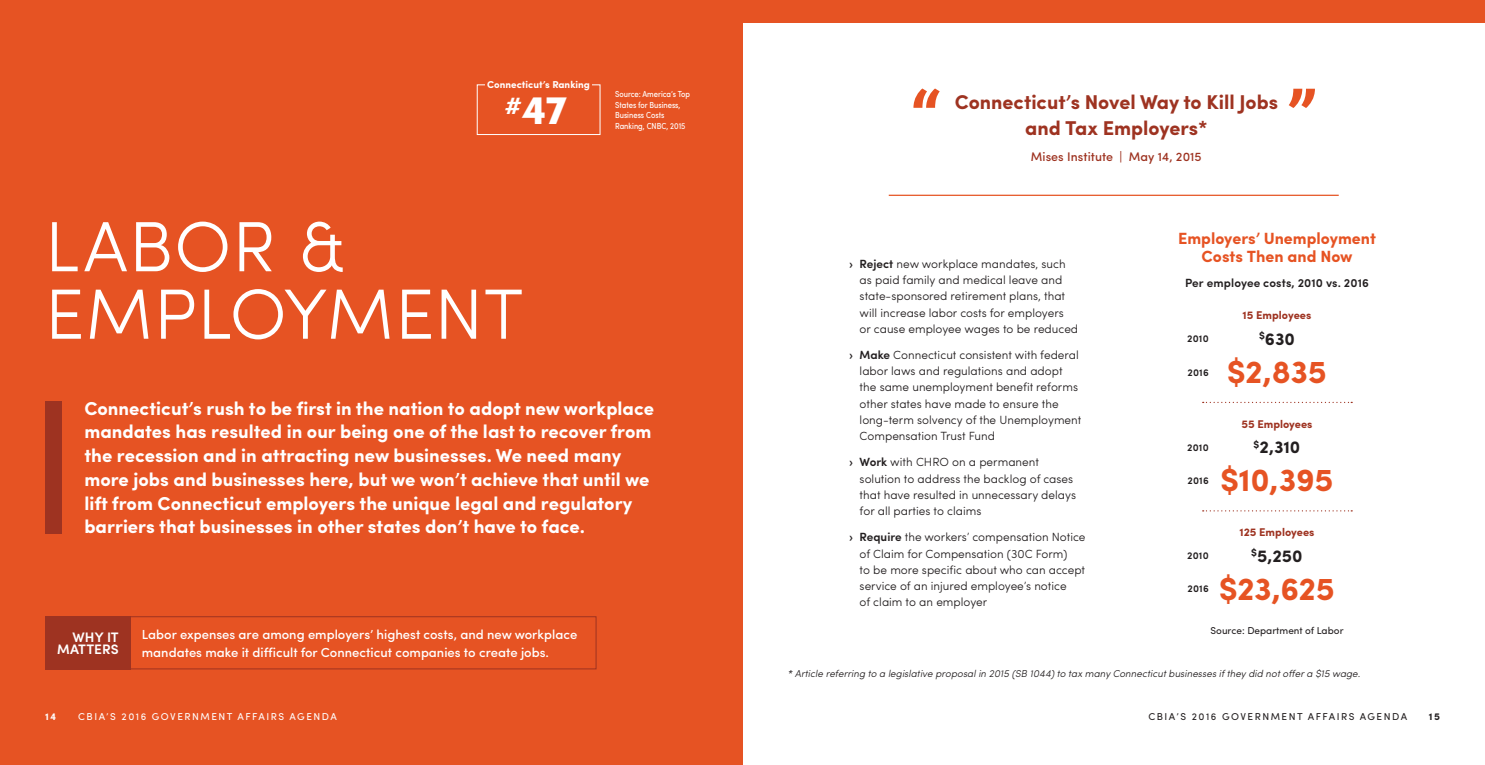
<style>
.page{position:relative;width:1485px;height:765px;background:#fff}
.page>*{position:absolute;margin:0;border:0;box-sizing:border-box;transform-origin:0 0}
.t1{font:900 72.38px "Sofia Pro";color:#e65323}
.t2{font:300 71.25px/67.5px "Sofia Pro";letter-spacing:.01em;color:#fff}
.t3{font:900 40.5px "Sofia Pro";color:#fff}
.t4{font:700 32px "Sofia Pro";letter-spacing:-.01em;color:#e65323}
.t5{font:700 20px/26.2px "Sofia Pro";color:#9e3321;text-align:center}
.t6{font:700 18.75px/23.8px "Sofia Pro";color:#fff}
.t7{font:700 17.38px "Sofia Pro";letter-spacing:-.005em;color:#231f20}
.t8{font:700 16.25px/18.8px "Sofia Pro";color:#e65323;text-align:center}
.t9{font:600 13.75px/12.5px "Sofia Pro";letter-spacing:.005em;color:#fff;text-align:right}
.t10{font:500 13.12px/18.1px "Sofia Pro";color:#fff}
.t11{font:500 12.5px "Sofia Pro";letter-spacing:.005em;color:#9e3321}
.t12{font:300 11.88px/16.2px "Sofia Pro";color:#231f20}
.t13{font:600 11.88px "Sofia Pro";letter-spacing:.01em;color:#231f20}
.t14{font:700 11.25px "Sofia Pro";color:#9e3321}
.t15{font:italic 300 10px "Sofia Pro";color:#231f20}
.t16{font:10px "Sofia Pro";letter-spacing:.15em;color:#fff}
.t17{font:10px "Sofia Pro";letter-spacing:.135em;color:#231f20}
.t18{font:600 10px "Sofia Pro";letter-spacing:.015em;color:#231f20}
.t19{font:10px "Sofia Pro";color:#231f20}
.t20{font:700 10px "Sofia Pro";color:#fff}
.t21{font:700 10px "Sofia Pro";color:#231f20}
.t22{font:condensed 8.75px/10.9px "Sofia Pro";color:#fff}
.s1{font-weight:700}
.s2{font-weight:600}
</style>
<div class="page">
<div style="left:0;top:0;width:742px;height:765px;background:#e65323"></div>
<div style="left:741px;top:0;width:744px;height:22px;background:#e65323"></div>
<div style="left:45px;top:401px;width:17px;height:132px;background:#9e3321"></div>
<div style="left:477px;top:84px;width:124px;height:51px;border:1px solid #fff"></div>
<div style="left:485px;top:81px;width:107px;height:8px;background:#e65323"></div>
<hr style="left:889px;top:195px;width:450px;height:1px;background:#e65323">
<div style="left:130px;top:616px;width:467px;height:53px;border:1px solid #9e3321"></div>
<div style="left:45px;top:616px;width:85px;height:53px;background:#9e3321"></div>
<svg style="left:1203px;top:402px;width:149px;height:1px"></svg>
<svg style="left:1203px;top:510px;width:149px;height:2px"></svg>
<p class="t20" style="left:487px;top:77px;width:104px">Connecticut’s Ranking</p>
<h3 class="t3" style="left:504px;top:78px;width:64px"><sup>#</sup>47</h3>
<p class="t22" style="left:615px;top:88px;width:77px">Source: America’s Top<br>States for Business,<br>Business Costs<br>Ranking, CNBC, 2015</p>
<h2 class="t2" style="left:45px;top:208px;width:480px">LABOR &amp;<br>EMPLOYMENT</h2>
<p class="t6" style="left:84px;top:395px;width:571px">Connecticut’s rush to be first in the nation to adopt new workplace mandates has resulted in our being one of the last to recover from the recession and in attracting new businesses. We need many more jobs and businesses here, but we won’t achieve that until we lift from Connecticut employers the unique legal and regulatory barriers that businesses in other states don’t have to face.</p>
<p class="t9" style="left:57px;top:630px;width:63px">WHY IT<br>MATTERS</p>
<p class="t10" style="left:142px;top:624px;width:437px">Labor expenses are among employers’ highest costs, and new workplace mandates make it difficult for Connecticut companies to create jobs.</p>
<h1 class="t1" style="left:910px;top:59px;width:33px">“</h1>
<h1 class="t1" style="left:1286px;top:56px;width:33px">”</h1>
<h3 class="t5" style="left:955px;top:88px;width:325px">Connecticut’s Novel Way to Kill Jobs and Tax Employers*</h3>
<p class="t11" style="left:1031px;top:147px;width:173px">Mises Institute | May 14, 2015</p>
<p class="t12" style="left:860px;top:255px;width:220px;text-indent:-10px"><span class="s1">›</span> <span class="s2">Reject</span> new workplace mandates, such as paid family and medical leave and state-sponsored retirement plans, that will increase labor costs for employers or cause employee wages to be reduced</p>
<p class="t12" style="left:860px;top:346px;width:223px;text-indent:-10px"><span class="s1">›</span> <span class="s2">Make</span> Connecticut consistent with federal labor laws and regulations and adopt the same unemployment benefit reforms other states have made to ensure the long-term solvency of the Unemployment Compensation Trust Fund</p>
<p class="t12" style="left:860px;top:453px;width:218px;text-indent:-10px"><span class="s1">›</span> <span class="s2">Work</span> with CHRO on a permanent solution to address the backlog of cases that have resulted in unnecessary delays for all parties to claims</p>
<p class="t12" style="left:860px;top:528px;width:227px;text-indent:-10px"><span class="s1">›</span> <span class="s2">Require</span> the workers’ compensation Notice of Claim for Compensation (30C Form)<br>to be more specific about who can accept service of an injured employee’s notice<br>of claim to an employer</p>
<h3 class="t8" style="left:1178px;top:227px;width:199px">Employers’ Unemployment<br>Costs Then and Now</h3>
<p class="t13" style="left:1185px;top:274px;width:185px">Per employee costs, 2010 vs. 2016</p>
<p class="t18" style="left:1187px;top:331px;width:23px">2010</p>
<p class="t18" style="left:1188px;top:364px;width:23px">2016</p>
<p class="t18" style="left:1187px;top:440px;width:23px">2010</p>
<p class="t18" style="left:1188px;top:473px;width:23px">2016</p>
<p class="t14" style="left:1243px;top:307px;width:70px">15 Employees</p>
<h3 class="t4" style="left:1227px;top:347px;width:101px">$2,835</h3>
<h3 class="t7" style="left:1259px;top:325px;width:37px"><sup>$</sup>630</h3>
<p class="t14" style="left:1241px;top:415px;width:73px">55 Employees</p>
<h3 class="t4" style="left:1220px;top:456px;width:115px">$10,395</h3>
<h3 class="t7" style="left:1253px;top:434px;width:48px"><sup>$</sup>2,310</h3>
<p class="t18" style="left:1187px;top:548px;width:23px">2010</p>
<p class="t18" style="left:1188px;top:581px;width:23px">2016</p>
<p class="t14" style="left:1239px;top:524px;width:76px">125 Employees</p>
<h3 class="t4" style="left:1219px;top:564px;width:117px">$23,625</h3>
<h3 class="t7" style="left:1251px;top:542px;width:53px"><sup>$</sup>5,250</h3>
<p class="t19" style="left:1211px;top:623px;width:135px">Source: Department of Labor</p>
<p class="t15" style="left:788px;top:666px;width:574px">* Article referring to a legislative proposal in 2015 (SB 1044) to tax many Connecticut businesses if they did not offer a $15 wage.</p>
<p class="t20" style="left:45px;top:709px;width:13px">14</p>
<p class="t16" style="left:78px;top:709px;width:260px">CBIA’S 2016 GOVERNMENT AFFAIRS AGENDA</p>
<p class="t17" style="left:1148px;top:709px;width:260px">CBIA’S 2016 GOVERNMENT AFFAIRS AGENDA</p>
<p class="t21" style="left:1429px;top:709px;width:13px">15</p>
</div>
